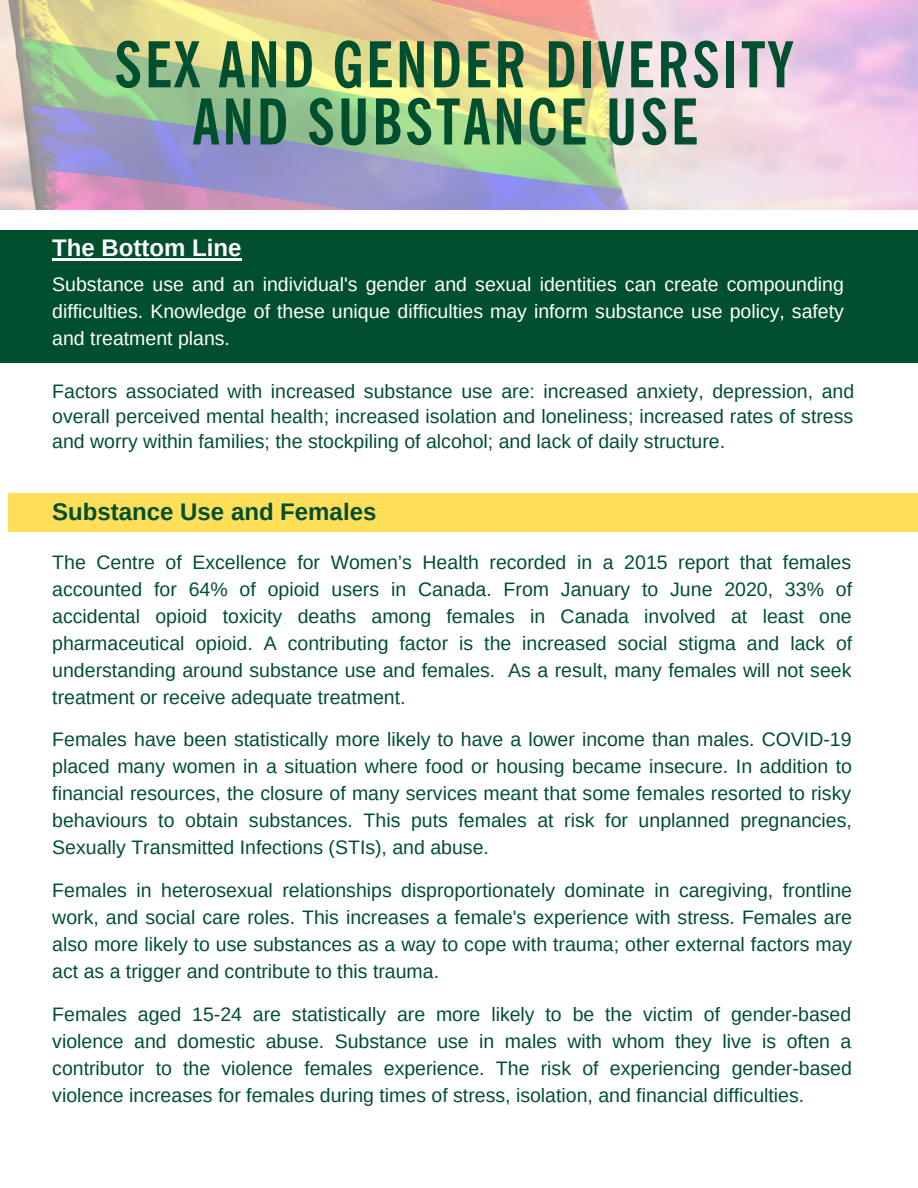
<style>
.page{position:relative;width:918px;height:1188px;background:#fff}
.page>*{position:absolute;margin:0;border:0;box-sizing:border-box;transform-origin:0 0}
.t1{font:700 condensed 63px/57.2px "News Gothic BT";letter-spacing:.04em;color:#004f2e;text-align:center}
.t2{font:700 24px "Arimo";color:#004f2e}
.t3{font:700 24px "Arimo";color:#fff}
.t4{font:19.5px/27px "Arimo";color:#004f2e;text-align:justify}
.t5{font:19.5px/27px "Arimo";color:#fff;text-align:justify}
</style>
<div class="page">
<div style="left:0;top:231px;width:918px;height:132px;background:#004f2e"></div>
<div style="left:8px;top:494px;width:910px;height:38px;background:#ffde59"></div>
<hr style="left:52px;top:258px;width:190px;height:3px;background:#fff">
<p class="t1" style="left:114px;top:36px;width:680px">SEX AND GENDER DIVERSITY<br>AND SUBSTANCE USE</p>
<p class="t3" style="left:52px;top:234px;width:191px">The Bottom Line</p>
<p class="t5" style="left:52px;top:271px;width:793px">Substance use and an individual's gender and sexual identities can create compounding difficulties. Knowledge of these unique difficulties may inform substance use policy, safety and treatment plans.</p>
<p class="t4" style="left:52px;top:379px;width:803px;line-height:24.8px">Factors associated with increased substance use are: increased anxiety, depression, and overall perceived mental health; increased isolation and loneliness; increased rates of stress and worry within families; the stockpiling of alcohol; and lack of daily structure.</p>
<p class="t2" style="left:52px;top:498px;width:326px">Substance Use and Females</p>
<p class="t4" style="left:52px;top:548px;width:801px">The Centre of Excellence for Women’s Health recorded in a 2015 report that females accounted for 64% of opioid users in Canada. From January to June 2020, 33% of accidental opioid toxicity deaths among females in Canada involved at least one pharmaceutical opioid. A contributing factor is the increased social stigma and lack of understanding around substance use and females. As a result, many females will not seek treatment or receive adequate treatment.</p>
<p class="t4" style="left:52px;top:726px;width:801px">Females have been statistically more likely to have a lower income than males. COVID-19 placed many women in a situation where food or housing became insecure. In addition to financial resources, the closure of many services meant that some females resorted to risky behaviours to obtain substances. This puts females at risk for unplanned pregnancies, Sexually Transmitted Infections (STIs), and abuse.</p>
<p class="t4" style="left:52px;top:877px;width:801px">Females in heterosexual relationships disproportionately dominate in caregiving, frontline work, and social care roles. This increases a female's experience with stress. Females are also more likely to use substances as a way to cope with trauma; other external factors may act as a trigger and contribute to this trauma.</p>
<p class="t4" style="left:52px;top:1001px;width:801px">Females aged 15-24 are statistically are more likely to be the victim of gender-based violence and domestic abuse. Substance use in males with whom they live is often a contributor to the violence females experience. The risk of experiencing gender-based violence increases for females during times of stress, isolation, and financial difficulties.</p>
</div>
